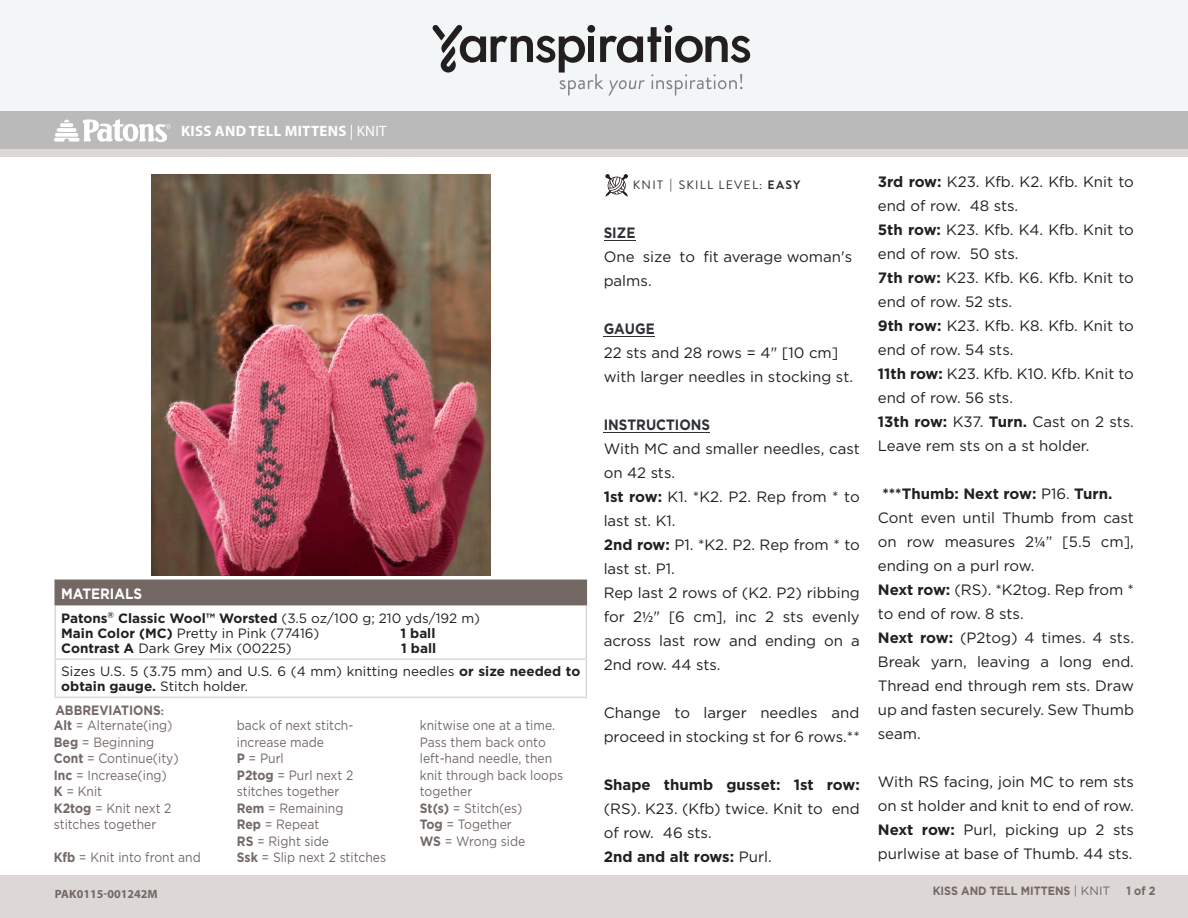
<style>
.page{position:relative;width:1188px;height:918px;background:#fff}
.page>*{position:absolute;margin:0;border:0;box-sizing:border-box;transform-origin:0 0}
.t1{font:15px/24px "Gotham";color:#231f20}
.Pattern_Title{font:700 15px "Myriad Pro";letter-spacing:.02em;color:#fff}
.t2{font:700 15px "Gotham";color:#fff;scale:.9 1}
.t3{font:13.5px/16.5px "Gotham";color:#746865;scale:.9 1}
.t4{font:13.5px/15px "Gotham";color:#231f20}
.t5{font:700 13.5px "Gotham";color:#fff;scale:.9 1}
.t6{font:700 13.5px "Gotham";color:#231f20}
.t7{font:12.15px "Brandon Grotesque";letter-spacing:.1em;color:#2d3135}
.t8{font:700 12px "Myriad Pro";letter-spacing:.02em;color:#746865}
.t9{font:700 12px "Gotham";color:#746865;scale:.9 1}
.t10{font:700 12px "Myriad Pro";color:#746865}
.s1{font-weight:400}
.s2{font-weight:700}
.s3{font-family:"Minion Pro";font-weight:700}
.s4{font-weight:700;color:#2e3236}
.s5{font-family:"Myriad Pro"}
</style>
<div class="page">
<div style="left:0;top:875px;width:1188px;height:43px;background:#ddd7d6"></div>
<div style="left:0;top:149px;width:1188px;height:9px;background:#ddd7d6"></div>
<div style="left:0;top:111px;width:1188px;height:38px;background:#bababa"></div>
<svg style="left:54px;top:119px;width:117px;height:24px"></svg>
<div style="left:0;top:0;width:1188px;height:111px;background:#f3f6f7"></div>
<svg style="left:433px;top:25px;width:318px;height:71px"></svg>
<div style="left:0;top:153px;width:1187px;height:764px;background:#ddd7d6"></div>
<div style="left:0;top:157px;width:1188px;height:717px;background:#fff"></div>
<img style="left:151px;top:175px;width:339px;height:400px">
<div style="left:55px;top:580px;width:531px;height:25px;background:#746865"></div>
<hr style="left:54px;top:581px;width:2px;height:23px;background:#746865">
<svg style="left:586px;top:581px;width:1px;height:23px"></svg>
<hr style="left:54px;top:580px;width:533px;height:1px;background:#746865">
<hr style="left:54px;top:605px;width:2px;height:53px;background:#ddd7d6">
<hr style="left:586px;top:605px;width:1px;height:53px;background:#ddd7d6">
<hr style="left:54px;top:604px;width:533px;height:1px;background:#746865">
<hr style="left:54px;top:660px;width:2px;height:37px;background:#ddd7d6">
<hr style="left:586px;top:660px;width:1px;height:37px;background:#ddd7d6">
<hr style="left:54px;top:658px;width:533px;height:2px;background:#ddd7d6">
<hr style="left:54px;top:697px;width:533px;height:1px;background:#ddd7d6">
<hr style="left:604px;top:240px;width:31px;height:1px;background:#2e3236">
<hr style="left:604px;top:336px;width:51px;height:1px;background:#2e3236">
<hr style="left:604px;top:432px;width:106px;height:1px;background:#2e3236">
<svg style="left:605px;top:174px;width:23px;height:23px"></svg>
<p class="t5" style="left:187px;top:122px;width:224px">KISS AND TELL MITTENS <span class="s1">| KNIT</span></p>
<p class="Pattern_Title" style="left:181px;top:121px;width:207px">KISS AND TELL MITTENS <span class="s1">| KNIT</span></p>
<p class="t2" style="left:61px;top:585px;width:91px">MATERIALS</p>
<p class="t4" style="left:61px;top:611px;width:420px"><span class="s2">Patons</span><sup>®</sup> <span class="s2">Classic Wool™ Worsted</span> (3.5 oz/100 g; 210 yds/192 m)<br><span class="s2">Main Color (MC)</span> Pretty in Pink (77416)</p>
<p class="t6" style="left:400px;top:626px;width:37px">1 ball</p>
<p class="t4" style="left:61px;top:636px;width:521px;line-height:23.2px;text-indent:340px"><span class="s2">1 ball<br></span>Sizes U.S. 5 (3.75 mm) and U.S. 6 (4 mm) knitting needles <span class="s2">or size needed to</span></p>
<p class="t4" style="left:61px;top:679px;width:188px"><span class="s2">obtain gauge.</span> Stitch holder.</p>
<p class="t4" style="left:61px;top:641px;width:232px"><span class="s2">Contrast A</span> Dark Grey Mix (00225)</p>
<p class="t3" style="left:54px;top:702px;width:140px"><span class="s2">ABBREVIATIONS</span><span class="s3">:<br></span><span class="s2">Alt</span> = Alternate(ing)<br><span class="s2">Beg</span> = Beginning<br><span class="s2">Cont</span> = Continue(ity)<br><span class="s2">Inc</span> = Increase(ing)<br><span class="s2">K</span> = Knit<br><span class="s2">K2tog</span> = Knit next 2 stitches together</p>
<p class="t3" style="left:54px;top:849px;width:165px"><span class="s2">Kfb</span> = Knit into front and</p>
<p class="t10" style="left:55px;top:886px;width:105px">PAK0115-001242M</p>
<p class="t3" style="left:237px;top:717px;width:167px">back of next stitch&shy;increase made<br><span class="s2">P</span> = Purl<br><span class="s2">P2tog</span> = Purl next 2 stitches together<br><span class="s2">Rem</span> = Remaining<br><span class="s2">Rep</span> = Repeat<br><span class="s2">RS</span> = Right side<br><span class="s2">Ssk</span> = Slip next 2 stitches</p>
<p class="t3" style="left:420px;top:717px;width:161px">knitwise one at a time.<br>Pass them back onto left-hand needle, then knit through back loops together<br><span class="s2">St(s)</span> = Stitch(es)<br><span class="s2">Tog</span> = Together<br><span class="s2">WS</span> = Wrong side</p>
<p class="t7" style="left:633px;top:176px;width:169px">KNIT <span class="s2">|</span> SKILL LEVEL: <span class="s2">EASY</span></p>
<p class="t1" style="left:604px;top:221px;width:250px"><span class="s4">SIZE<br></span>One size to fit average woman's palms.</p>
<p class="t1" style="left:604px;top:317px;width:251px"><span class="s4">GAUGE<br></span>22 sts and 28 rows = 4" [10 cm] with larger needles in stocking st.</p>
<p class="t1" style="left:604px;top:413px;width:258px"><span class="s4">INSTRUCTIONS<br></span>With MC and smaller needles, cast on 42 sts.<br><span class="s2">1st row:</span> K1. *K2. P2. Rep from * to last st. K1.<br><span class="s2">2nd row:</span> P1. *K2. P2. Rep from * to last st. P1.<br>Rep last 2 rows of (K2. P2) ribbing for 2<span class="s5">½</span>" [6 cm], inc 2 sts evenly across last row and ending on a<br>2nd row. 44 sts.</p>
<p class="t1" style="left:604px;top:701px;width:258px">Change to larger needles and proceed in stocking st for 6 rows.**</p>
<p class="t1" style="left:604px;top:773px;width:258px"><span class="s2">Shape thumb gusset: 1st row: </span>(RS). K23. (Kfb) twice. Knit to end of row. 46 sts.<br><span class="s2">2nd and alt rows:</span> Purl.</p>
<p class="t1" style="left:878px;top:170px;width:258px"><span class="s2">3rd row:</span> K23. Kfb. K2. Kfb. Knit to end of row. 48 sts.<br><span class="s2">5th row:</span> K23. Kfb. K4. Kfb. Knit to end of row. 50 sts.<br><span class="s2">7th row:</span> K23. Kfb. K6. Kfb. Knit to end of row. 52 sts.<br><span class="s2">9th row:</span> K23. Kfb. K8. Kfb. Knit to end of row. 54 sts.<br><span class="s2">11th row:</span> K23. Kfb. K10. Kfb. Knit to end of row. 56 sts.<br><span class="s2">13th row:</span> K37. <span class="s2">Turn.</span> Cast on 2 sts.<br>Leave rem sts on a st holder.</p>
<p class="t1" style="left:878px;top:482px;width:258px;text-indent:5px"><span class="s2">***Thumb: Next row:</span> P16. <span class="s2">Turn.<br></span>Cont even until Thumb from cast on row measures 2<span class="s5">¼</span>” [5.5 cm], ending on a purl row.<br><span class="s2">Next row:</span> (RS). *K2tog. Rep from * to end of row. 8 sts.<br><span class="s2">Next row:</span> (P2tog) 4 times. 4 sts.<br>Break yarn, leaving a long end.<br>Thread end through rem sts. Draw up and fasten securely. Sew Thumb seam.</p>
<p class="t1" style="left:878px;top:770px;width:258px;text-align:justify">With RS facing, join MC to rem sts on st holder and knit to end of row.<br><span class="s2">Next row:</span> Purl, picking up 2 sts purlwise at base of Thumb. 44 sts.</p>
<p class="t9" style="left:933px;top:884px;width:199px">KISS AND TELL MITTENS <span class="s1">| KNIT</span></p>
<p class="t9" style="left:1127px;top:884px;width:34px">1 of 2</p>
<p class="t8" style="left:846px;top:887px;width:289px">GRANNY STRAWBERRY DISHCLOTH | <span class="s1">CROCHET 1 of 1</span></p>
</div>
